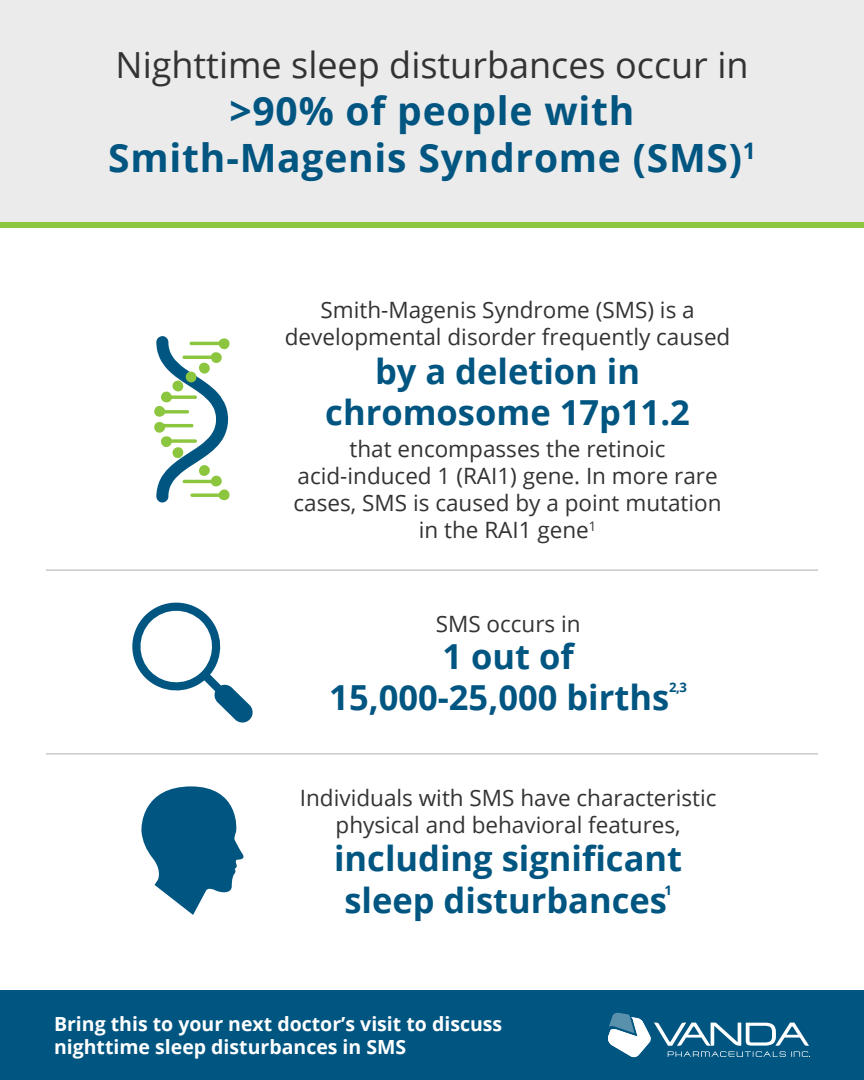
<style>
.page{position:relative;width:864px;height:1080px;background:#fff}
.page>*{position:absolute;margin:0;border:0;box-sizing:border-box;transform-origin:0 0}
.t1{font:700 39px/46.8px "Open Sans";letter-spacing:.02em;color:#005581;text-align:center}
.t2{font:36px "Open Sans";color:#333}
.t3{font:700 34.5px/41.4px "Open Sans";color:#005581;text-align:center}
.t4{font:22.5px/27px "Open Sans";color:#333;text-align:center}
.t5{font:700 19.5px/23.4px "Open Sans";color:#fff}
.t6{font:700 13.05px "Open Sans";color:#005581}
</style>
<div class="page">
<div style="left:0;top:0;width:864px;height:222px;background:#ebebeb"></div>
<svg style="left:154px;top:336px;width:76px;height:167px"></svg>
<hr style="left:46px;top:570px;width:772px;height:1px;background:#afafaf">
<hr style="left:46px;top:754px;width:772px;height:1px;background:#afafaf">
<div style="left:0;top:222px;width:864px;height:6px;background:#8cc63f"></div>
<svg style="left:141px;top:786px;width:103px;height:129px"></svg>
<svg style="left:132px;top:602px;width:121px;height:121px"></svg>
<div style="left:0;top:990px;width:864px;height:90px;background:#005581"></div>
<svg style="left:608px;top:1013px;width:202px;height:45px"></svg>
<p class="t2" style="left:116px;top:40px;width:635px">Nighttime sleep disturbances occur in</p>
<p class="t1" style="left:108px;top:86px;width:649px">&gt;90% of people with<br>Smith-Magenis Syndrome (SMS)<sup>1</sup></p>
<p class="t4" style="left:285px;top:295px;width:447px">Smith-Magenis Syndrome (SMS) is a developmental disorder frequently caused</p>
<p class="t3" style="left:325px;top:350px;width:366px">by a deletion in chromosome 17p11.2</p>
<p class="t4" style="left:294px;top:435px;width:430px">that encompasses the retinoic acid-induced 1 (RAI1) gene. In more rare cases, SMS is caused by a point mutation in the RAI1 gene<sup>1</sup></p>
<p class="t4" style="left:436px;top:610px;width:146px">SMS occurs in</p>
<p class="t3" style="left:329px;top:635px;width:341px">1 out of<br>15,000-25,000 births</p>
<p class="t6" style="left:669px;top:678px;width:19px">2,3</p>
<p class="t4" style="left:300px;top:784px;width:418px">Individuals with SMS have characteristic physical and behavioral features,</p>
<p class="t3" style="left:334px;top:837px;width:350px;text-align:left">including significant sleep disturbances</p>
<p class="t6" style="left:664px;top:881px;width:9px">1</p>
<p class="t5" style="left:54px;top:1012px;width:450px">Bring this to your next doctor’s visit to discuss nighttime sleep disturbances in SMS</p>
</div>
